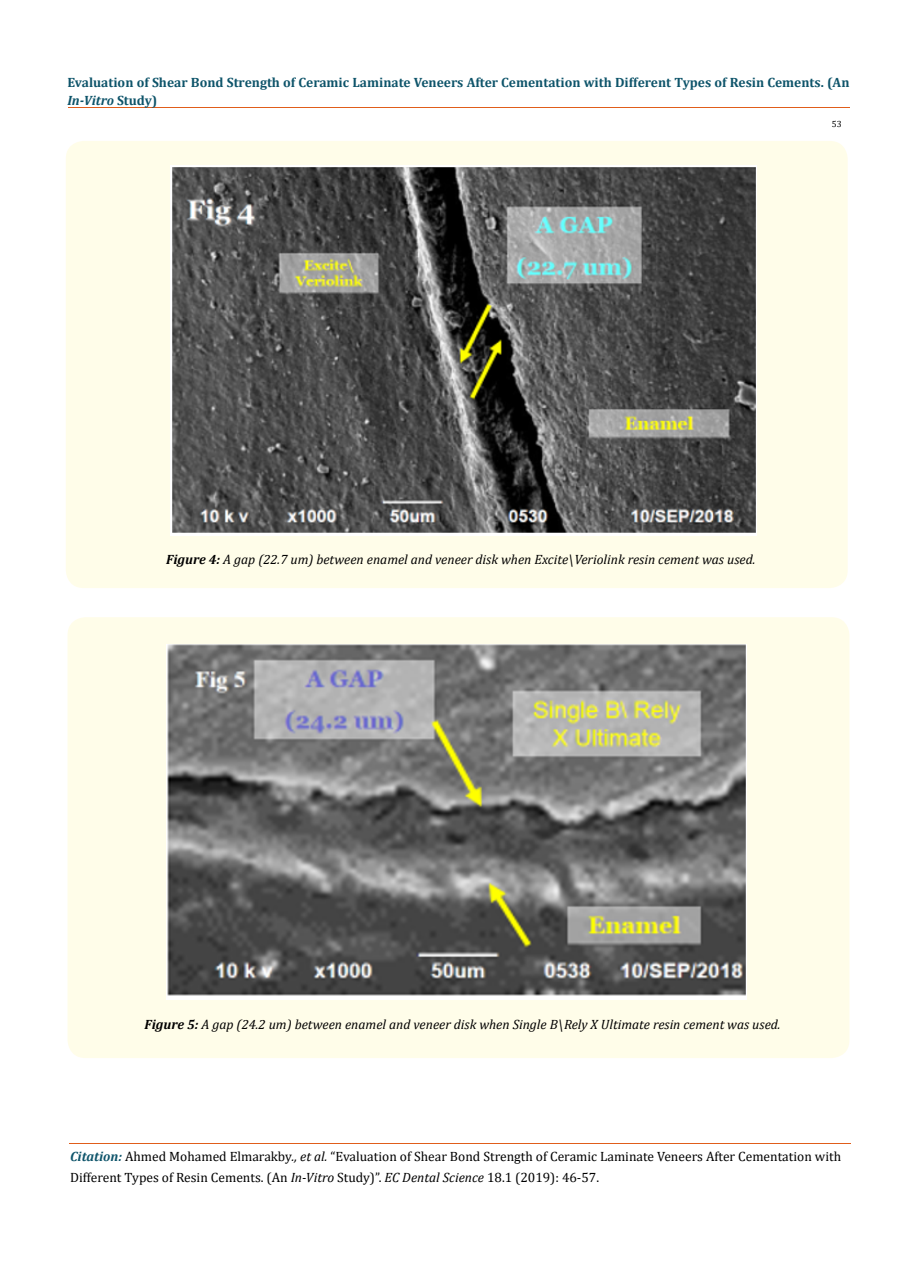
<style>
.page{position:relative;width:917px;height:1280px;background:#fff}
.page>*{position:absolute;margin:0;border:0;box-sizing:border-box;transform-origin:0 0}
.t1{font:13.5px/21px "Cambria";color:#000}
.t2{font:italic 13.5px "Cambria";color:#000}
.t3{font:700 13.5px/18px "Cambria";color:#0e546a}
.t4{font:9px "Cambria";color:#000}
.s1{font-style:italic}
.s2{font-weight:700}
.s3{font-weight:700;font-style:italic;color:#0e546a}
</style>
<div class="page">
<hr style="left:68px;top:108px;width:781px;height:1px;background:#e05d1a">
<hr style="left:69px;top:1143px;width:782px;height:1px;background:#e05d1a">
<div style="left:66px;top:141px;width:781px;height:447px;background:#fffde9;border-radius:18px"></div>
<img style="left:170px;top:165px;width:586px;height:371px">
<div style="left:68px;top:617px;width:781px;height:441px;background:#fffde9;border-radius:18px"></div>
<img style="left:166px;top:644px;width:581px;height:355px">
<p class="t3" style="left:67px;top:73px;width:783px">Evaluation of Shear Bond Strength of Ceramic Laminate Veneers After Cementation with Different Types of Resin Cements. (An<br><span class="s1">In-Vitro</span> Study)</p>
<p class="t4" style="left:831px;top:119px;width:11px">53</p>
<p class="t2" style="left:166px;top:550px;width:590px"><span class="s2">Figure 4:</span> A gap (22.7 um) between enamel and veneer disk when Excite\Veriolink resin cement was used.</p>
<p class="t2" style="left:145px;top:1014px;width:637px"><span class="s2">Figure 5:</span> A gap (24.2 um) between enamel and veneer disk when Single B\Rely X Ultimate resin cement was used.</p>
<p class="t1" style="left:70px;top:1145px;width:772px"><span class="s3">Citation:</span> Ahmed Mohamed Elmarakby<span class="s1">., et al.</span> “Evaluation of Shear Bond Strength of Ceramic Laminate Veneers After Cementation with<br>Different Types of Resin Cements. (An <span class="s1">In-Vitro</span> Study)”. <span class="s1">EC Dental Science</span> 18.1 (2019): 46-57.</p>
</div>
